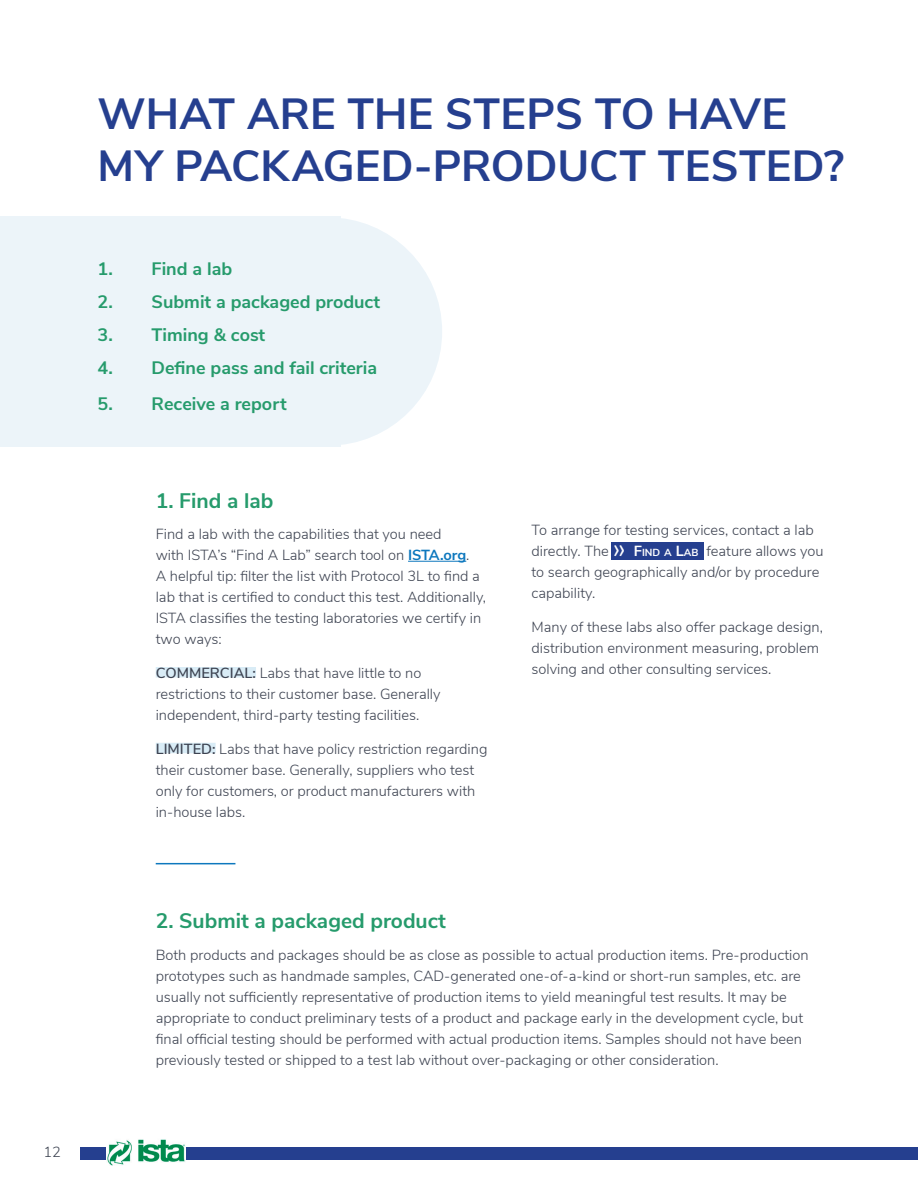
<style>
.page{position:relative;width:918px;height:1188px;background:#fff}
.page>*{position:absolute;margin:0;border:0;box-sizing:border-box;transform-origin:0 0}
.t1{font:700 43.5px/52.2px "Nunito Sans";letter-spacing:.005em;color:#253f8f}
.t2{font:700 21px "Nunito Sans";color:#269b6c}
.t3{font:700 18px "Nunito Sans";color:#269b6c}
.t4{font:300 14.7px/21px "Nunito Sans";color:#3d4351}
.s1{font-weight:700;color:#0e78be}
.s2{font-weight:600}
.s3{font-size:31.5px;color:#fff}
.s4{font-weight:700;color:#fff}
.s5{font-weight:700;font-size:10.2px;color:#fff}
</style>
<div class="page">
<div style="left:611px;top:543px;width:93px;height:17px;background:#253f8f"></div>
<div style="left:0;top:216px;width:340px;height:231px;background:#ecf4f9"></div>
<div style="left:214px;top:217px;width:228px;height:229px;background:#ecf4f9;border-radius:50%"></div>
<hr style="left:408px;top:561px;width:58px;height:1px;background:#0e78be">
<div style="left:156px;top:667px;width:100px;height:11px;background:#d9ecf6"></div>
<div style="left:156px;top:743px;width:60px;height:10px;background:#d9ecf6"></div>
<div style="left:81px;top:1147px;width:837px;height:13px;background:#253f8f"></div>
<img style="left:106px;top:1139px;width:80px;height:27px">
<hr style="left:156px;top:863px;width:79px;height:1px;background:#0e78be">
<h1 class="t1" style="left:98px;top:85px;width:748px">WHAT ARE THE STEPS TO HAVE<br>MY PACKAGED-PRODUCT TESTED?</h1>
<p class="t3" style="left:98px;top:255px;width:136px">1. Find a lab</p>
<p class="t3" style="left:98px;top:288px;width:284px">2. Submit a packaged product</p>
<p class="t3" style="left:98px;top:321px;width:169px">3. Timing &amp; cost</p>
<p class="t3" style="left:98px;top:355px;width:281px">4. Define pass and fail criteria</p>
<p class="t3" style="left:98px;top:390px;width:191px">5. Receive a report</p>
<h2 class="t2" style="left:156px;top:485px;width:119px">1. Find a lab</h2>
<p class="t4" style="left:156px;top:523px;width:332px">Find a lab with the capabilities that you need<br>with ISTA’s “Find A Lab” search tool on <span class="s1">ISTA.org</span>.<br>A helpful tip: filter the list with Protocol 3L to find a lab that is certified to conduct this test. Additionally, ISTA classifies the testing laboratories we certify in two ways:</p>
<p class="t4" style="left:156px;top:661px;width:286px"><span class="s2">COMMERCIAL:</span> Labs that have little to no restrictions to their customer base. Generally independent, third-party testing facilities.</p>
<p class="t4" style="left:156px;top:737px;width:333px"><span class="s2">LIMITED:</span> Labs that have policy restriction regarding their customer base. Generally, suppliers who test only for customers, or product manufacturers with in-house labs.</p>
<p class="t4" style="left:532px;top:519px;width:294px">To arrange for testing services, contact a lab directly. The <span class="s3">»</span> <span class="s4">F</span><span class="s5">IND A</span> <span class="s4">L</span><span class="s5">AB</span> feature allows you to search geographically and/or by procedure capability.</p>
<p class="t4" style="left:532px;top:615px;width:293px">Many of these labs also offer package design, distribution environment measuring, problem solving and other consulting services.</p>
<p class="t4" style="left:43px;top:1141px;width:19px">12</p>
<h2 class="t2" style="left:156px;top:906px;width:292px">2. Submit a packaged product</h2>
<p class="t4" style="left:156px;top:944px;width:654px">Both products and packages should be as close as possible to actual production items. Pre-production prototypes such as handmade samples, CAD-generated one-of-a-kind or short-run samples, etc. are usually not sufficiently representative of production items to yield meaningful test results. It may be appropriate to conduct preliminary tests of a product and package early in the development cycle, but final official testing should be performed with actual production items. Samples should not have been previously tested or shipped to a test lab without over-packaging or other consideration.</p>
</div>
